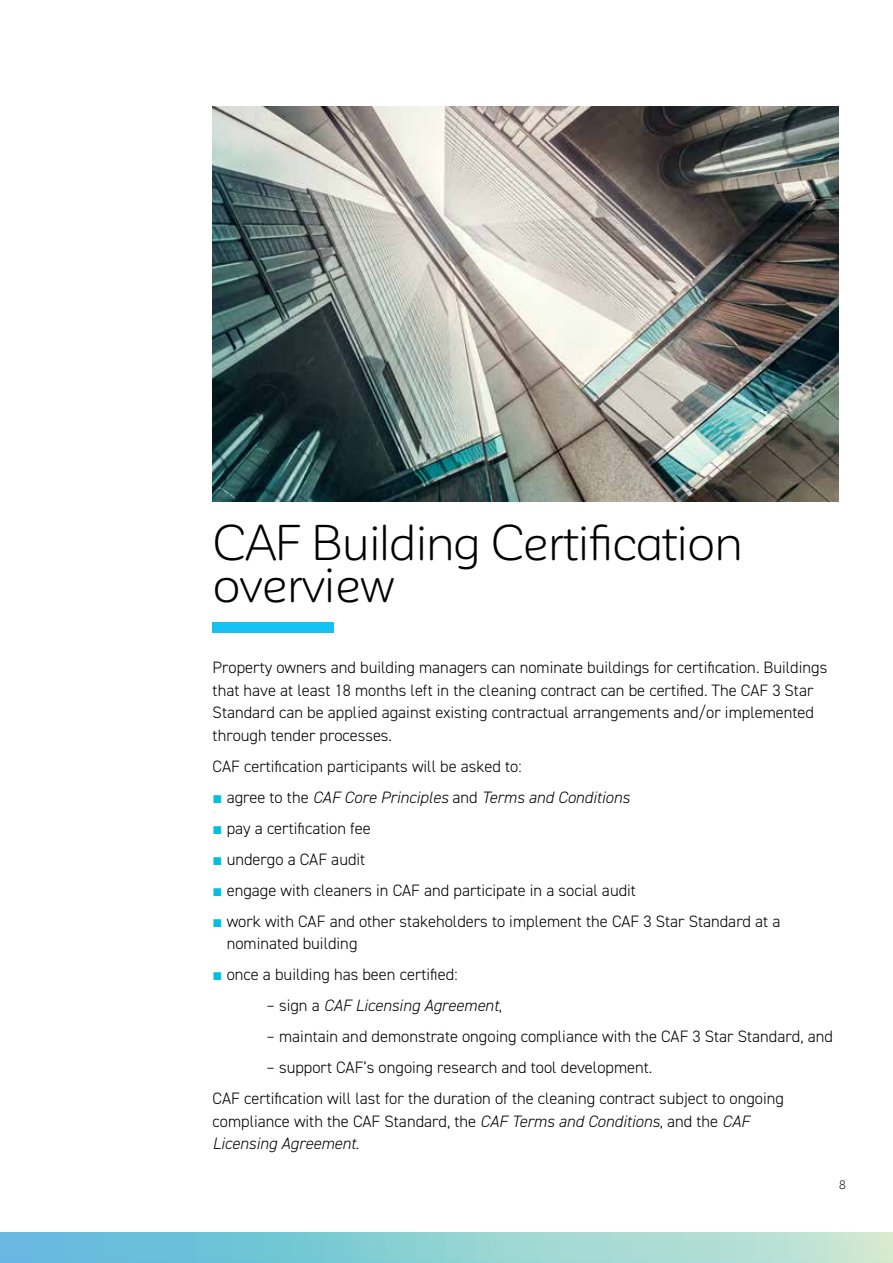
<style>
.page{position:relative;width:893px;height:1263px;background:#fff}
.page>*{position:absolute;margin:0;border:0;box-sizing:border-box;transform-origin:0 0}
.t1{font:49.5px/42px "Corporative Sans Rd Alt";letter-spacing:-.025em;color:#000}
.t2{font:300 16.5px/22.5px "DIN2014";color:#000}
.t3{font:italic 300 16.5px/22.5px "DIN2014";color:#000}
.t4{font:12px "Corporative Sans Rd Alt";color:#000}
.s1{font-family:"Impact";font-weight:400;font-style:normal;color:#00bfdf}
.s2{font-style:normal}
.s3{font-family:"Impact";font-weight:400;color:#00bfdf}
</style>
<div class="page">
<svg style="left:1px;top:1232px;width:892px;height:31px"></svg>
<div style="left:213px;top:622px;width:121px;height:11px;background:#15c1f3"></div>
<img style="left:213px;top:106px;width:626px;height:396px">
<h1 class="t1" style="left:213px;top:522px;width:532px">CAF Building Certification overview</h1>
<p class="t2" style="left:213px;top:656px;width:616px">Property owners and building managers can nominate buildings for certification. Buildings that have at least 18 months left in the cleaning contract can be certified. The CAF 3 Star Standard can be applied against existing contractual arrangements and/or implemented through tender processes.</p>
<p class="t2" style="left:213px;top:755px;width:310px">CAF certification participants will be asked to:</p>
<p class="t3" style="left:213px;top:786px;width:419px"><span class="s1">■</span> <span class="s2">agree to the</span> CAF Core Principles <span class="s2">and</span> Terms and Conditions</p>
<p class="t2" style="left:213px;top:817px;width:160px"><span class="s3">■</span> pay a certification fee</p>
<p class="t2" style="left:213px;top:848px;width:154px"><span class="s3">■</span> undergo a CAF audit</p>
<p class="t2" style="left:213px;top:879px;width:425px"><span class="s3">■</span> engage with cleaners in CAF and participate in a social audit</p>
<p class="t2" style="left:227px;top:910px;width:555px;text-indent:-14px"><span class="s3">■</span> work with CAF and other stakeholders to implement the CAF 3 Star Standard at a nominated building</p>
<p class="t2" style="left:213px;top:963px;width:247px"><span class="s3">■</span> once a building has been certified:</p>
<p class="t3" style="left:267px;top:994px;width:237px"><span class="s2">– sign a</span> CAF Licensing Agreement<span class="s2">,</span></p>
<p class="t2" style="left:267px;top:1025px;width:568px">– maintain and demonstrate ongoing compliance with the CAF 3 Star Standard, and</p>
<p class="t2" style="left:213px;top:1052px;width:573px;line-height:31px;text-indent:54px">– support CAF’s ongoing research and tool development.<br>CAF certification will last for the duration of the cleaning contract subject to ongoing</p>
<p class="t3" style="left:213px;top:1110px;width:538px"><span class="s2">compliance with the CAF Standard, the</span> CAF Terms and Conditions<span class="s2">, and the</span> CAF<br>Licensing Agreement<span class="s2">.</span></p>
<p class="t4" style="left:839px;top:1178px;width:9px">8</p>
</div>
